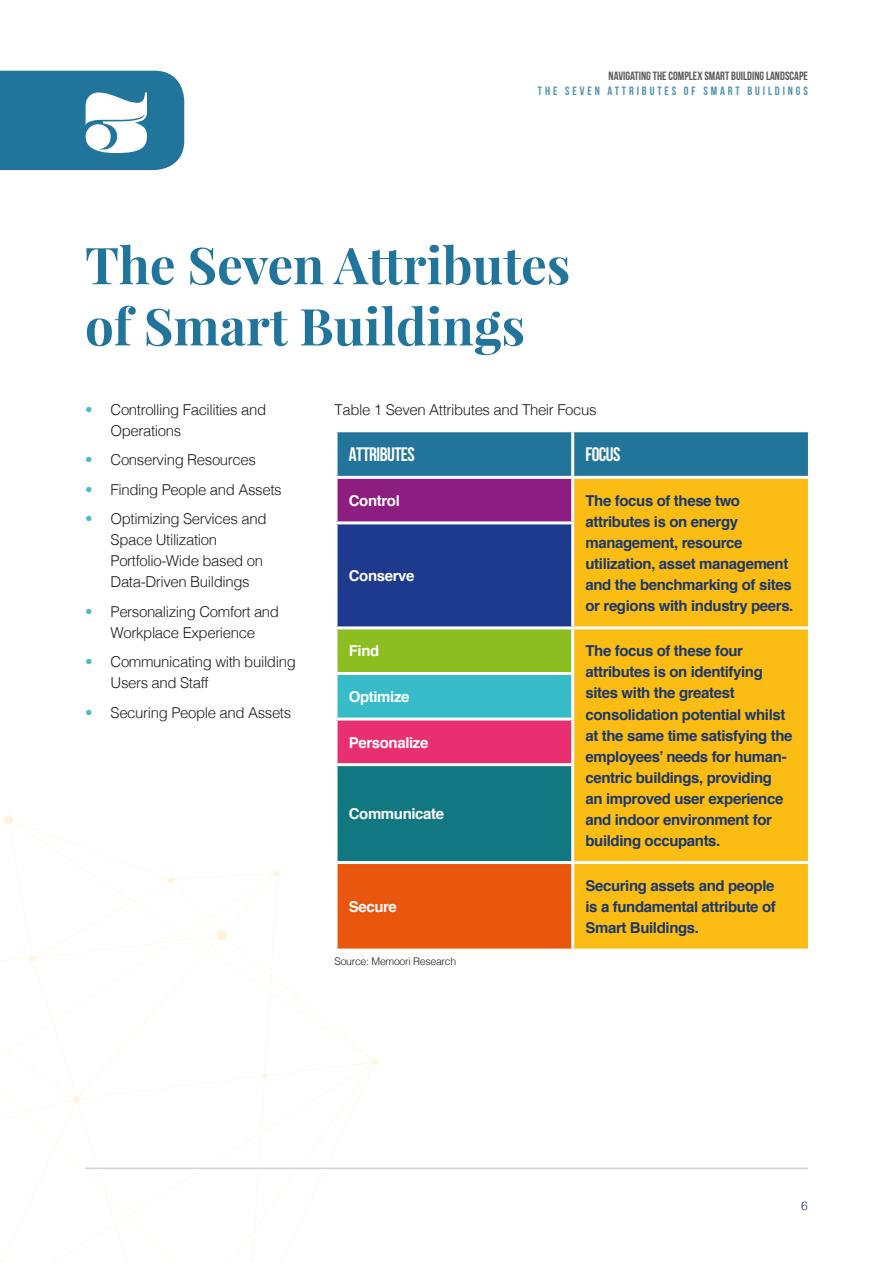
<style>
.page{position:relative;width:893px;height:1263px;background:#fff}
.page>*{position:absolute;margin:0;border:0;box-sizing:border-box;transform-origin:0 0}
.t1{font:700 51px/61.2px "Playfair Display";color:#21759b}
.Body{font:700 19.5px "Bebas Neue";letter-spacing:-.025em;color:#fff}
.Body-2{font:700 15px/21px "Helvetica";letter-spacing:-.025em;color:#1c386a}
.Body-3{font:300 15px/21px "Helvetica";letter-spacing:-.025em;color:#231f20}
.Body-4{font:700 15px "Helvetica";letter-spacing:-.025em;color:#fff}
.t2{font:12px "Bebas Neue";color:#57585a}
.t3{font:12px "Bebas Neue";letter-spacing:.24em;color:#4e91af}
.t4{font:300 12px "Helvetica";color:#1c386a}
.Body-5{font:300 10.5px "Helvetica";letter-spacing:-.025em;color:#231f20}
.s1{color:#52bac0}
</style>
<div class="page">
<div style="left:337px;top:432px;width:471px;height:44px;background:#21759b"></div>
<div style="left:336px;top:477px;width:237px;height:46px;background:#8d1d81"></div>
<div style="left:574px;top:479px;width:234px;height:469px;background:#fbbc14"></div>
<div style="left:336px;top:523px;width:237px;height:105px;background:#1d3a8f"></div>
<div style="left:336px;top:628px;width:237px;height:45px;background:#8cbe22"></div>
<div style="left:336px;top:673px;width:237px;height:46px;background:#38bbc9"></div>
<div style="left:336px;top:719px;width:237px;height:46px;background:#e82f72"></div>
<div style="left:336px;top:765px;width:237px;height:97px;background:#117780"></div>
<div style="left:336px;top:862px;width:237px;height:88px;background:#e9560d"></div>
<hr style="left:574px;top:626px;width:237px;height:3px;background:#fff">
<hr style="left:574px;top:861px;width:237px;height:3px;background:#fff">
<hr style="left:571px;top:432px;width:3px;height:44px;background:#fff">
<hr style="left:334px;top:476px;width:240px;height:3px;background:#fff">
<hr style="left:334px;top:479px;width:3px;height:42px;background:#fff">
<hr style="left:571px;top:479px;width:3px;height:42px;background:#fff">
<hr style="left:334px;top:521px;width:240px;height:3px;background:#fff">
<hr style="left:334px;top:524px;width:3px;height:102px;background:#fff">
<hr style="left:571px;top:524px;width:3px;height:102px;background:#fff">
<hr style="left:334px;top:626px;width:240px;height:3px;background:#fff">
<hr style="left:334px;top:629px;width:3px;height:43px;background:#fff">
<hr style="left:571px;top:629px;width:3px;height:43px;background:#fff">
<hr style="left:334px;top:672px;width:240px;height:3px;background:#fff">
<hr style="left:334px;top:675px;width:3px;height:42px;background:#fff">
<hr style="left:571px;top:675px;width:3px;height:42px;background:#fff">
<hr style="left:334px;top:717px;width:240px;height:3px;background:#fff">
<hr style="left:334px;top:720px;width:3px;height:43px;background:#fff">
<hr style="left:571px;top:720px;width:3px;height:43px;background:#fff">
<hr style="left:334px;top:763px;width:240px;height:3px;background:#fff">
<hr style="left:334px;top:766px;width:3px;height:95px;background:#fff">
<hr style="left:571px;top:766px;width:3px;height:95px;background:#fff">
<hr style="left:334px;top:861px;width:240px;height:3px;background:#fff">
<hr style="left:571px;top:864px;width:3px;height:84px;background:#fff">
<hr style="left:334px;top:948px;width:240px;height:3px;background:#fff">
<svg style="left:0;top:71px;width:184px;height:99px"></svg>
<svg style="left:0;top:818px;width:376px;height:445px"></svg>
<svg style="left:273px;top:870px;width:7px;height:7px"></svg>
<svg style="left:167px;top:877px;width:7px;height:7px"></svg>
<svg style="left:29px;top:955px;width:7px;height:7px"></svg>
<svg style="left:73px;top:1095px;width:7px;height:8px"></svg>
<svg style="left:215px;top:929px;width:13px;height:13px"></svg>
<svg style="left:3px;top:815px;width:11px;height:10px"></svg>
<svg style="left:373px;top:1059px;width:5px;height:6px"></svg>
<svg style="left:262px;top:1073px;width:5px;height:5px"></svg>
<hr style="left:85px;top:1167px;width:723px;height:2px;background:#d1d2d4">
<p class="t2" style="left:609px;top:70px;width:201px">NAVIGATING THE COMPLEX SMART BUILDING LANDSCAPE</p>
<p class="t3" style="left:538px;top:84px;width:272px">THE SEVEN ATTRIBUTES OF SMART BUILDINGS</p>
<p class="t1" style="left:85px;top:234px;width:487px">The Seven Attributes of Smart Buildings</p>
<p class="Body-3" style="left:111px;top:398px;width:157px;text-indent:-26px"><span class="s1">•</span> Controlling Facilities and<br>Operations</p>
<p class="Body-3" style="left:85px;top:448px;width:172px"><span class="s1">•</span> Conserving Resources</p>
<p class="Body-3" style="left:85px;top:478px;width:198px"><span class="s1">•</span> Finding People and Assets</p>
<p class="Body-3" style="left:111px;top:507px;width:157px;text-indent:-26px"><span class="s1">•</span> Optimizing Services and<br>Space Utilization<br>Portfolio-Wide based on<br>Data-Driven Buildings</p>
<p class="Body-3" style="left:85px;top:600px;width:196px;text-align:center"><span class="s1">•</span> Personalizing Comfort and<br>Workplace Experience</p>
<p class="Body-3" style="left:111px;top:650px;width:187px;text-indent:-26px"><span class="s1">•</span> Communicating with building<br>Users and Staff</p>
<p class="Body-3" style="left:85px;top:701px;width:208px"><span class="s1">•</span> Securing People and Assets</p>
<p class="Body-3" style="left:334px;top:398px;width:264px">Table 1 Seven Attributes and Their Focus</p>
<p class="Body" style="left:349px;top:444px;width:68px">ATTRIBUTES</p>
<p class="Body" style="left:585px;top:444px;width:37px">FOCUS</p>
<p class="Body-4" style="left:349px;top:490px;width:53px">Control</p>
<p class="Body-2" style="left:585px;top:491px;width:209px">The focus of these two attributes is on energy management, resource utilization, asset management and the benchmarking of sites or regions with industry peers.</p>
<p class="Body-4" style="left:349px;top:566px;width:67px">Conserve</p>
<p class="Body-4" style="left:349px;top:641px;width:32px">Find</p>
<p class="Body-2" style="left:585px;top:642px;width:209px">The focus of these four attributes is on identifying sites with the greatest consolidation potential whilst at the same time satisfying the employees’ needs for human&shy;centric buildings, providing an improved user experience and indoor environment for building occupants.</p>
<p class="Body-4" style="left:349px;top:686px;width:62px">Optimize</p>
<p class="Body-4" style="left:349px;top:732px;width:81px">Personalize</p>
<p class="Body-4" style="left:349px;top:804px;width:97px">Communicate</p>
<p class="Body-4" style="left:349px;top:896px;width:50px">Secure</p>
<p class="Body-5" style="left:334px;top:952px;width:123px">Source: Memoori Research</p>
<p class="Body-2" style="left:585px;top:876px;width:192px;text-align:justify">Securing assets and people is a fundamental attribute of Smart Buildings.</p>
<p class="t4" style="left:801px;top:1195px;width:8px">6</p>
</div>
